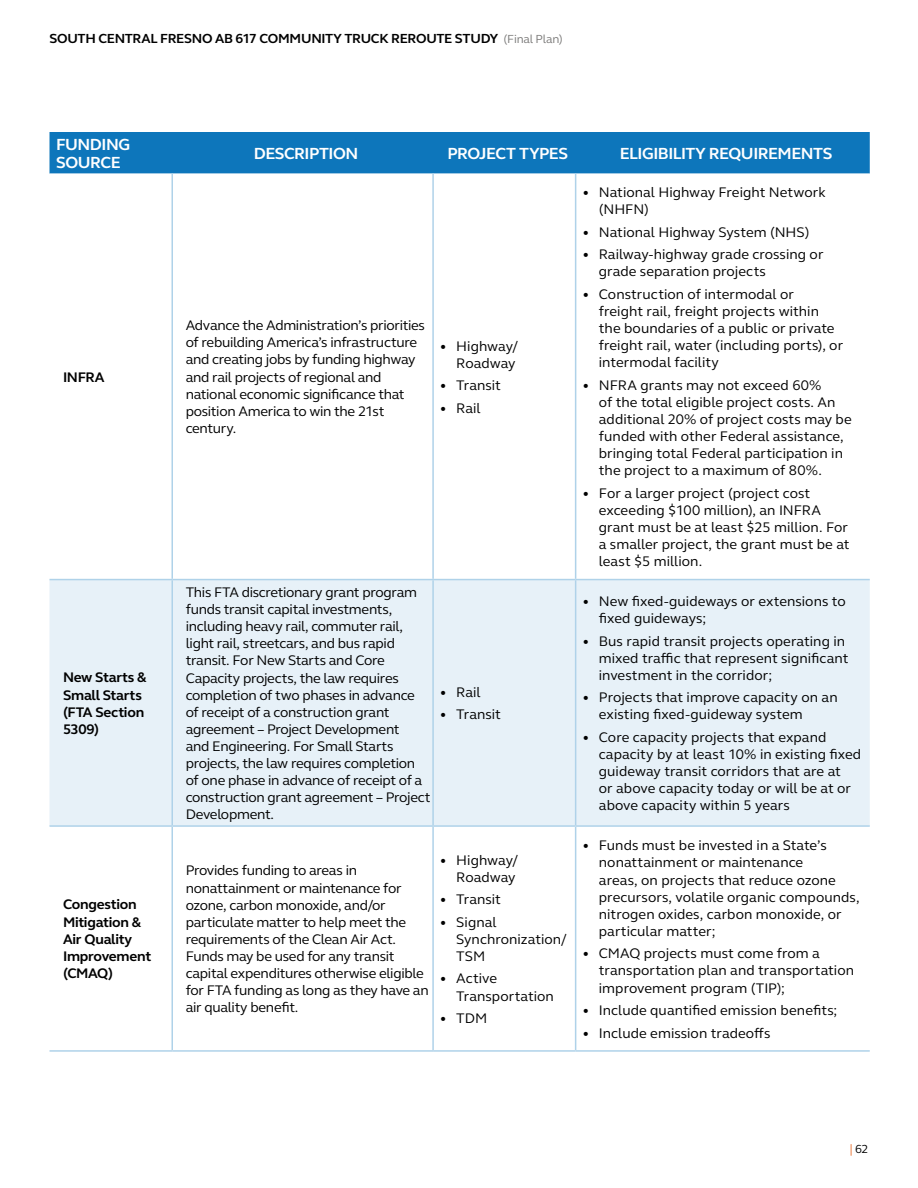
<style>
.page{position:relative;width:918px;height:1188px;background:#fff}
.page>*{position:absolute;margin:0;border:0;box-sizing:border-box;transform-origin:0 0}
.t1{font:700 16.5px/17.2px "FS Elliot Pro";letter-spacing:-.03em;color:#fff}
.t2{font:14.25px/17.1px "FS Elliot Pro";letter-spacing:-.005em;color:#000}
.t3{font:700 14.25px/17.2px "FS Elliot Pro";letter-spacing:-.015em;color:#000}
.t4{font:700 13.5px "FS Elliot Pro";letter-spacing:-.025em;color:#000}
.t5{font:12px "FS Elliot Pro";color:#000}
.s1{font-weight:400;font-size:12px;color:#7c7b7a}
.s2{color:#e76a25}
</style>
<div class="page">
<div style="left:50px;top:132px;width:820px;height:42px;background:#0d76bb"></div>
<div style="left:50px;top:580px;width:820px;height:245px;background:#e7f1f8"></div>
<hr style="left:171px;top:174px;width:2px;height:405px;background:#afd2e9">
<hr style="left:432px;top:174px;width:2px;height:405px;background:#afd2e9">
<hr style="left:575px;top:174px;width:1px;height:405px;background:#afd2e9">
<hr style="left:171px;top:827px;width:2px;height:223px;background:#afd2e9">
<hr style="left:432px;top:827px;width:2px;height:223px;background:#afd2e9">
<hr style="left:575px;top:827px;width:1px;height:223px;background:#afd2e9">
<hr style="left:50px;top:579px;width:122px;height:1px;background:#afd2e9">
<hr style="left:172px;top:579px;width:261px;height:1px;background:#afd2e9">
<hr style="left:433px;top:579px;width:143px;height:1px;background:#afd2e9">
<hr style="left:576px;top:579px;width:294px;height:1px;background:#afd2e9">
<hr style="left:171px;top:580px;width:2px;height:245px;background:#afd2e9">
<hr style="left:432px;top:580px;width:2px;height:245px;background:#afd2e9">
<hr style="left:575px;top:580px;width:1px;height:245px;background:#afd2e9">
<hr style="left:50px;top:825px;width:122px;height:2px;background:#afd2e9">
<hr style="left:172px;top:825px;width:261px;height:2px;background:#afd2e9">
<hr style="left:433px;top:825px;width:143px;height:2px;background:#afd2e9">
<hr style="left:576px;top:825px;width:294px;height:2px;background:#afd2e9">
<hr style="left:50px;top:1050px;width:122px;height:2px;background:#afd2e9">
<hr style="left:172px;top:1050px;width:261px;height:2px;background:#afd2e9">
<hr style="left:433px;top:1050px;width:143px;height:2px;background:#afd2e9">
<hr style="left:576px;top:1050px;width:294px;height:2px;background:#afd2e9">
<p class="t4" style="left:50px;top:30px;width:515px">SOUTH CENTRAL FRESNO AB 617 COMMUNITY TRUCK REROUTE STUDY <span class="s1">(Final Plan)</span></p>
<p class="t1" style="left:56px;top:136px;width:76px">FUNDING<br>SOURCE</p>
<p class="t1" style="left:254px;top:145px;width:106px">DESCRIPTION</p>
<p class="t1" style="left:447px;top:145px;width:122px">PROJECT TYPES</p>
<p class="t1" style="left:620px;top:145px;width:214px">ELIGIBILITY REQUIREMENTS</p>
<p class="t3" style="left:63px;top:368px;width:43px">INFRA</p>
<p class="t3" style="left:63px;top:669px;width:85px">New Starts &amp;<br>Small Starts (FTA Section<br>5309)</p>
<p class="t3" style="left:63px;top:896px;width:90px">Congestion<br>Mitigation &amp;<br>Air Quality<br>Improvement (CMAQ)</p>
<p class="t2" style="left:186px;top:317px;width:241px">Advance the Administration’s priorities of rebuilding America’s infrastructure and creating jobs by funding highway and rail projects of regional and national economic significance that position America to win the 21st century.</p>
<p class="t2" style="left:440px;top:337px;width:80px;text-align:right">• Highway/<br>Roadway</p>
<p class="t2" style="left:440px;top:376px;width:63px">• Transit</p>
<p class="t2" style="left:440px;top:399px;width:42px">• Rail</p>
<p class="t2" style="left:186px;top:583px;width:246px">This FTA discretionary grant program funds transit capital investments, including heavy rail, commuter rail, light rail, streetcars, and bus rapid transit. For New Starts and Core Capacity projects, the law requires completion of two phases in advance of receipt of a construction grant agreement – Project Development<br>and Engineering. For Small Starts projects, the law requires completion of one phase in advance of receipt of a construction grant agreement – Project Development.</p>
<p class="t2" style="left:440px;top:683px;width:42px">• Rail</p>
<p class="t2" style="left:440px;top:706px;width:63px">• Transit</p>
<p class="t2" style="left:186px;top:862px;width:244px">Provides funding to areas in nonattainment or maintenance for ozone, carbon monoxide, and/or particulate matter to help meet the requirements of the Clean Air Act.<br>Funds may be used for any transit capital expenditures otherwise eligible for FTA funding as long as they have an air quality benefit.</p>
<p class="t2" style="left:440px;top:851px;width:80px;text-align:right">• Highway/<br>Roadway</p>
<p class="t2" style="left:440px;top:891px;width:63px">• Transit</p>
<p class="t2" style="left:456px;top:913px;width:112px;text-indent:-17px">• Signal<br>Synchronization/<br>TSM</p>
<p class="t2" style="left:456px;top:970px;width:99px;text-indent:-17px">• Active<br>Transportation</p>
<p class="t2" style="left:440px;top:1009px;width:49px">• TDM</p>
<p class="t2" style="left:599px;top:183px;width:228px;text-indent:-17px">• National Highway Freight Network (NHFN)</p>
<p class="t2" style="left:582px;top:223px;width:229px">• National Highway System (NHS)</p>
<p class="t2" style="left:599px;top:245px;width:226px;text-indent:-17px">• Railway-highway grade crossing or grade separation projects</p>
<p class="t2" style="left:599px;top:285px;width:246px;text-indent:-17px">• Construction of intermodal or<br>freight rail, freight projects within the boundaries of a public or private freight rail, water (including ports), or intermodal facility</p>
<p class="t2" style="left:599px;top:376px;width:254px;text-indent:-17px">• NFRA grants may not exceed 60%<br>of the total eligible project costs. An additional 20% of project costs may be funded with other Federal assistance, bringing total Federal participation in the project to a maximum of 80%.</p>
<p class="t2" style="left:599px;top:484px;width:252px;text-indent:-17px">• For a larger project (project cost exceeding $100 million), an INFRA grant must be at least $25 million. For a smaller project, the grant must be at least $5 million.</p>
<p class="t2" style="left:599px;top:592px;width:248px;text-indent:-17px">• New fixed-guideways or extensions to fixed guideways;</p>
<p class="t2" style="left:599px;top:632px;width:251px;text-indent:-17px">• Bus rapid transit projects operating in mixed traffic that represent significant investment in the corridor;</p>
<p class="t2" style="left:599px;top:689px;width:240px;text-indent:-17px">• Projects that improve capacity on an existing fixed-guideway system</p>
<p class="t2" style="left:599px;top:728px;width:264px;text-indent:-17px">• Core capacity projects that expand capacity by at least 10% in existing fixed guideway transit corridors that are at<br>or above capacity today or will be at or above capacity within 5 years</p>
<p class="t2" style="left:599px;top:837px;width:262px;text-indent:-17px">• Funds must be invested in a State’s nonattainment or maintenance<br>areas, on projects that reduce ozone precursors, volatile organic compounds, nitrogen oxides, carbon monoxide, or particular matter;</p>
<p class="t2" style="left:599px;top:945px;width:257px;text-indent:-17px">• CMAQ projects must come from a transportation plan and transportation improvement program (TIP);</p>
<p class="t2" style="left:582px;top:1001px;width:256px">• Include quantified emission benefits;</p>
<p class="t2" style="left:582px;top:1024px;width:190px">• Include emission tradeoffs</p>
<p class="t5" style="left:850px;top:1141px;width:20px"><span class="s2">|</span>62</p>
</div>
